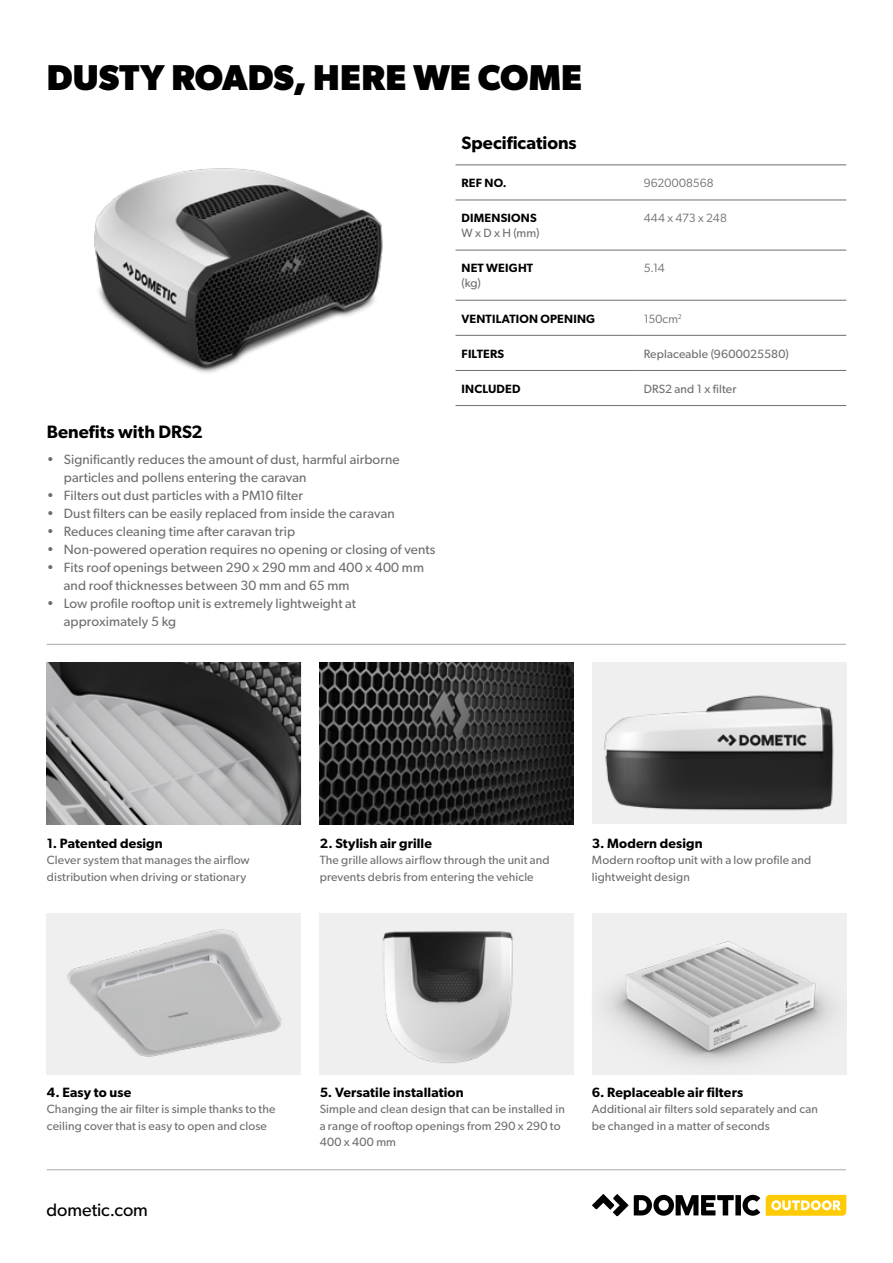
<style>
.page{position:relative;width:893px;height:1263px;background:#fff}
.page>*{position:absolute;margin:0;border:0;box-sizing:border-box;transform-origin:0 0}
.t1{font:700 36px "Gibson";color:#000}
.t2{font:600 18px "Gibson";color:#000}
.t3{font:18px "Gibson";letter-spacing:-.005em;color:#000}
.t4{font:13.5px/18px "Gibson";letter-spacing:.01em;color:#6d6e71}
.t5{font:600 13.5px "Gibson";letter-spacing:.01em;color:#000}
.t6{font:12px/16.5px "Gibson";letter-spacing:.01em;color:#6d6e71}
.t7{font:600 12px "Gibson";letter-spacing:.015em;color:#000}
.t8{font:12px "Gibson";letter-spacing:.01em;color:#6d6f71}
.t9{font:12px "Gibson";letter-spacing:.01em;color:#6d6e71}
</style>
<div class="page">
<div style="left:47px;top:913px;width:254px;height:161px;background:#efeff0"></div>
<img style="left:67px;top:929px;width:215px;height:128px">
<hr style="left:456px;top:165px;width:182px;height:1px;background:#6d6e71">
<hr style="left:638px;top:165px;width:208px;height:1px;background:#6d6e71">
<hr style="left:456px;top:200px;width:182px;height:1px;background:#6d6e71">
<hr style="left:638px;top:200px;width:208px;height:1px;background:#6d6e71">
<hr style="left:456px;top:250px;width:182px;height:1px;background:#6d6e71">
<hr style="left:638px;top:250px;width:208px;height:1px;background:#6d6e71">
<hr style="left:456px;top:300px;width:182px;height:1px;background:#6d6e71">
<hr style="left:638px;top:300px;width:208px;height:1px;background:#6d6e71">
<hr style="left:456px;top:335px;width:182px;height:1px;background:#6d6e71">
<hr style="left:638px;top:335px;width:208px;height:1px;background:#6d6e71">
<hr style="left:456px;top:370px;width:182px;height:1px;background:#6d6e71">
<hr style="left:638px;top:370px;width:208px;height:1px;background:#6d6e71">
<hr style="left:456px;top:405px;width:182px;height:1px;background:#6d6e71">
<hr style="left:638px;top:405px;width:208px;height:1px;background:#6d6e71">
<img style="left:592px;top:662px;width:254px;height:162px">
<img style="left:592px;top:913px;width:254px;height:161px">
<img style="left:320px;top:662px;width:254px;height:162px">
<img style="left:47px;top:662px;width:254px;height:162px">
<div style="left:320px;top:913px;width:254px;height:161px;background:#efeff0"></div>
<img style="left:382px;top:931px;width:131px;height:132px">
<hr style="left:47px;top:644px;width:799px;height:1px;background:#a7a9ac">
<svg style="left:592px;top:1194px;width:168px;height:22px"></svg>
<svg style="left:766px;top:1195px;width:80px;height:21px;background:#ffd741"></svg>
<hr style="left:47px;top:1169px;width:799px;height:1px;background:#a7a9ac">
<img style="left:94px;top:168px;width:289px;height:205px">
<h1 class="t1" style="left:47px;top:56px;width:537px">DUSTY ROADS, HERE WE COME</h1>
<h2 class="t2" style="left:462px;top:132px;width:117px">Specifications</h2>
<p class="t7" style="left:462px;top:176px;width:47px">REF NO.</p>
<p class="t8" style="left:644px;top:176px;width:71px">9620008568</p>
<p class="t7" style="left:462px;top:211px;width:77px">DIMENSIONS</p>
<p class="t6" style="left:462px;top:225px;width:79px">W x D x H (mm)</p>
<p class="t8" style="left:644px;top:211px;width:85px">444 x 473 x 248</p>
<p class="t7" style="left:462px;top:261px;width:73px">NET WEIGHT</p>
<p class="t6" style="left:462px;top:275px;width:21px">(kg)</p>
<p class="t9" style="left:644px;top:261px;width:23px">5.14</p>
<h2 class="t2" style="left:47px;top:421px;width:158px">Benefits with DRS2</h2>
<p class="t4" style="left:64px;top:450px;width:337px;text-indent:-17px">• Significantly reduces the amount of dust, harmful airborne particles and pollens entering the caravan</p>
<p class="t4" style="left:47px;top:486px;width:258px">• Filters out dust particles with a PM10 filter</p>
<p class="t4" style="left:47px;top:504px;width:350px">• Dust filters can be easily replaced from inside the caravan</p>
<p class="t4" style="left:47px;top:522px;width:250px">• Reduces cleaning time after caravan trip</p>
<p class="t4" style="left:47px;top:540px;width:390px">• Non-powered operation requires no opening or closing of vents</p>
<p class="t4" style="left:64px;top:558px;width:362px;text-indent:-17px">• Fits roof openings between 290 x 290 mm and 400 x 400 mm and roof thicknesses between 30 mm and 65 mm</p>
<p class="t4" style="left:64px;top:594px;width:294px;text-indent:-17px">• Low profile rooftop unit is extremely lightweight at approximately 5 kg</p>
<p class="t7" style="left:462px;top:311px;width:135px">VENTILATION OPENING</p>
<p class="t9" style="left:644px;top:311px;width:40px">150cm<sup>2</sup></p>
<p class="t7" style="left:462px;top:346px;width:44px">FILTERS</p>
<p class="t6" style="left:644px;top:345px;width:147px">Replaceable (9600025580)</p>
<p class="t7" style="left:462px;top:381px;width:61px">INCLUDED</p>
<p class="t6" style="left:644px;top:380px;width:94px">DRS2 and 1 x filter</p>
<p class="t5" style="left:47px;top:835px;width:117px">1. Patented design</p>
<p class="t6" style="left:47px;top:851px;width:204px">Clever system that manages the airflow distribution when driving or stationary</p>
<p class="t5" style="left:320px;top:835px;width:114px">2. Stylish air grille</p>
<p class="t6" style="left:320px;top:851px;width:232px">The grille allows airflow through the unit and prevents debris from entering the vehicle</p>
<p class="t5" style="left:592px;top:835px;width:112px">3. Modern design</p>
<p class="t6" style="left:592px;top:851px;width:221px">Modern rooftop unit with a low profile and lightweight design</p>
<p class="t5" style="left:47px;top:1084px;width:86px">4. Easy to use</p>
<p class="t6" style="left:47px;top:1100px;width:230px">Changing the air filter is simple thanks to the ceiling cover that is easy to open and close</p>
<h2 class="t3" style="left:47px;top:1199px;width:103px">dometic.com</h2>
<p class="t5" style="left:320px;top:1084px;width:145px">5. Versatile installation</p>
<p class="t6" style="left:320px;top:1100px;width:247px">Simple and clean design that can be installed in a range of rooftop openings from 290 x 290 to<br>400 x 400 mm</p>
<p class="t5" style="left:592px;top:1084px;width:153px">6. Replaceable air filters</p>
<p class="t6" style="left:592px;top:1100px;width:228px">Additional air filters sold separately and can be changed in a matter of seconds</p>
</div>
